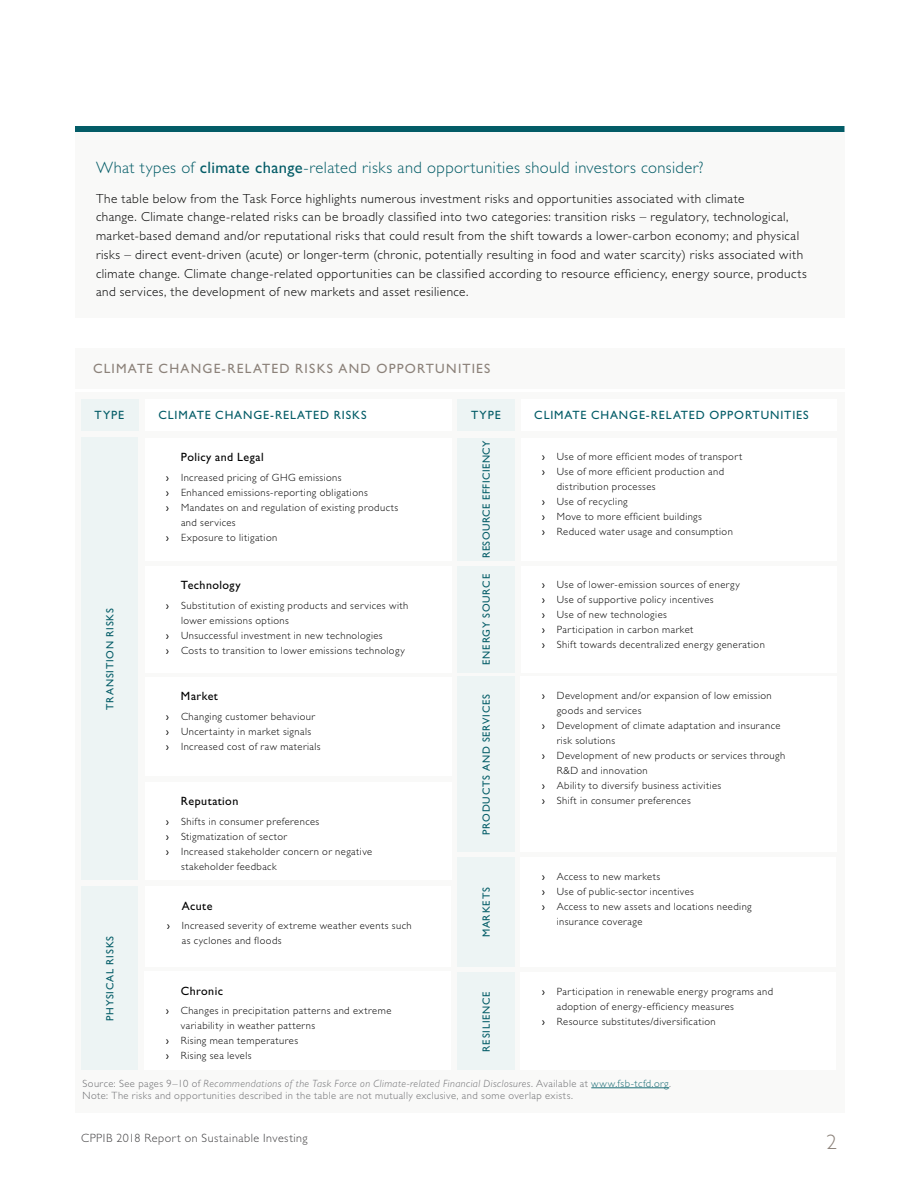
<style>
.page{position:relative;width:918px;height:1188px;background:#fff}
.page>*{position:absolute;margin:0;border:0;box-sizing:border-box;transform-origin:0 0}
.t1{font:300 21px "Gill Sans Std";color:#8c827a}
.t2{font:300 16.5px "Gill Sans Std";letter-spacing:.025em;color:#035c67}
.t3{font:13.5px "Gill Sans Std";letter-spacing:.09em;color:#8c827a}
.t4{font:300 13.2px/18.8px "Gill Sans Std";letter-spacing:.035em;color:#000}
.t5{font:12px "Gill Sans Std";letter-spacing:.075em;color:#035c67}
.t6{font:12px "Gill Sans Std";letter-spacing:.035em;color:#000}
.t7{font:300 12px "Gill Sans Std";letter-spacing:.045em;color:#414042}
.t8{font:300 10.5px/15px "Gill Sans Std";letter-spacing:.045em;color:#000}
.t9{font:300 10.5px/12px "Gill Sans Std";letter-spacing:.045em;color:#6d6e71}
.t10{font:10.5px "Gill Sans Std";letter-spacing:.08em;color:#035c67}
.t11{font:10.5px "Gill Sans Std";letter-spacing:.05em;color:#035c67}
.s1{font-weight:400}
.s2{font-style:italic}
.s3{color:#1c6d76}
</style>
<div class="page">
<div style="left:75px;top:393px;width:769px;height:720px;background:#f9f9f8"></div>
<div style="left:75px;top:132px;width:769px;height:185px;background:#f9f9f8"></div>
<div style="left:75px;top:126px;width:769px;height:6px;background:#035c67"></div>
<hr style="left:591px;top:1088px;width:78px;height:1px;background:#1c6d76">
<div style="left:81px;top:886px;width:57px;height:184px;background:#edf4f4"></div>
<div style="left:82px;top:438px;width:56px;height:442px;background:#edf4f4"></div>
<div style="left:81px;top:399px;width:57px;height:31px;background:#edf4f4"></div>
<div style="left:458px;top:973px;width:57px;height:97px;background:#edf4f4"></div>
<div style="left:458px;top:858px;width:57px;height:109px;background:#edf4f4"></div>
<div style="left:458px;top:566px;width:57px;height:107px;background:#edf4f4"></div>
<div style="left:458px;top:438px;width:57px;height:123px;background:#edf4f4"></div>
<div style="left:458px;top:677px;width:57px;height:175px;background:#edf4f4"></div>
<div style="left:458px;top:399px;width:57px;height:31px;background:#edf4f4"></div>
<div style="left:145px;top:438px;width:306px;height:123px;background:#fff"></div>
<div style="left:145px;top:566px;width:306px;height:107px;background:#fff"></div>
<div style="left:145px;top:677px;width:306px;height:99px;background:#fff"></div>
<div style="left:145px;top:782px;width:306px;height:98px;background:#fff"></div>
<div style="left:146px;top:886px;width:305px;height:81px;background:#fff"></div>
<div style="left:145px;top:972px;width:306px;height:98px;background:#fff"></div>
<div style="left:145px;top:399px;width:306px;height:31px;background:#fff"></div>
<div style="left:521px;top:438px;width:316px;height:123px;background:#fff"></div>
<div style="left:521px;top:566px;width:316px;height:107px;background:#fff"></div>
<div style="left:521px;top:677px;width:316px;height:175px;background:#fff"></div>
<div style="left:521px;top:858px;width:315px;height:109px;background:#fff"></div>
<div style="left:521px;top:973px;width:315px;height:97px;background:#fff"></div>
<div style="left:521px;top:399px;width:316px;height:31px;background:#fff"></div>
<div style="left:75px;top:348px;width:769px;height:40px;background:#f9f9f8"></div>
<h2 class="t2" style="left:96px;top:158px;width:609px">What types of <span class="s1">climate change</span>-related risks and opportunities should investors consider?</h2>
<p class="t4" style="left:96px;top:189px;width:712px">The table below from the Task Force highlights numerous investment risks and opportunities associated with climate<br>change. Climate change-related risks can be broadly classified into two categories: transition risks – regulatory, technological, market-based demand and/or reputational risks that could result from the shift towards a lower-carbon economy; and physical risks – direct event-driven (acute) or longer-term (chronic, potentially resulting in food and water scarcity) risks associated with climate change. Climate change-related opportunities can be classified according to resource efficiency, energy source, products and services, the development of new markets and asset resilience.</p>
<p class="t3" style="left:93px;top:360px;width:399px">CLIMATE CHANGE-RELATED RISKS AND OPPORTUNITIES</p>
<p class="t5" style="left:95px;top:408px;width:31px">TYPE</p>
<p class="t10" style="left:104px;top:710px;width:103px;rotate:-90deg">TRANSITION RISKS</p>
<p class="t10" style="left:104px;top:1021px;width:86px;rotate:-90deg">PHYSICAL RISKS</p>
<p class="t5" style="left:158px;top:408px;width:210px">CLIMATE CHANGE-RELATED RISKS</p>
<p class="t6" style="left:181px;top:450px;width:84px">Policy and Legal</p>
<p class="t8" style="left:166px;top:470px;width:177px"><span class="s1">›</span> Increased pricing of GHG emissions</p>
<p class="t8" style="left:166px;top:485px;width:203px"><span class="s1">›</span> Enhanced emissions-reporting obligations</p>
<p class="t8" style="left:166px;top:500px;width:234px"><span class="s1">›</span> Mandates on and regulation of existing products</p>
<p class="t8" style="left:181px;top:515px;width:56px">and services</p>
<p class="t8" style="left:166px;top:530px;width:113px"><span class="s1">›</span> Exposure to litigation</p>
<p class="t6" style="left:181px;top:579px;width:61px">Technology</p>
<p class="t8" style="left:166px;top:598px;width:244px"><span class="s1">›</span> Substitution of existing products and services with</p>
<p class="t8" style="left:181px;top:613px;width:109px">lower emissions options</p>
<p class="t8" style="left:166px;top:628px;width:218px"><span class="s1">›</span> Unsuccessful investment in new technologies</p>
<p class="t8" style="left:166px;top:643px;width:240px"><span class="s1">›</span> Costs to transition to lower emissions technology</p>
<p class="t6" style="left:181px;top:690px;width:38px">Market</p>
<p class="t8" style="left:166px;top:709px;width:156px"><span class="s1">›</span> Changing customer behaviour <span class="s1">›</span> Uncertainty in market signals<br><span class="s1">›</span> Increased cost of raw materials</p>
<p class="t6" style="left:181px;top:795px;width:59px">Reputation</p>
<p class="t8" style="left:166px;top:814px;width:155px"><span class="s1">›</span> Shifts in consumer preferences</p>
<p class="t8" style="left:166px;top:829px;width:123px"><span class="s1">›</span> Stigmatization of sector</p>
<p class="t8" style="left:166px;top:844px;width:208px"><span class="s1">›</span> Increased stakeholder concern or negative</p>
<p class="t8" style="left:181px;top:859px;width:97px">stakeholder feedback</p>
<p class="t6" style="left:182px;top:899px;width:32px">Acute</p>
<p class="t8" style="left:182px;top:918px;width:231px;text-indent:-15px"><span class="s1">›</span> Increased severity of extreme weather events such as cyclones and floods</p>
<p class="t6" style="left:181px;top:984px;width:44px">Chronic</p>
<p class="t8" style="left:166px;top:1003px;width:227px"><span class="s1">›</span> Changes in precipitation patterns and extreme</p>
<p class="t8" style="left:181px;top:1018px;width:136px">variability in weather patterns</p>
<p class="t8" style="left:166px;top:1033px;width:134px"><span class="s1">›</span> Rising mean temperatures</p>
<p class="t8" style="left:166px;top:1048px;width:87px"><span class="s1">›</span> Rising sea levels</p>
<p class="t5" style="left:471px;top:408px;width:31px">TYPE</p>
<p class="t11" style="left:480px;top:558px;width:119px;rotate:-90deg">RESOURCE EFFICIENCY</p>
<p class="t10" style="left:480px;top:665px;width:92px;rotate:-90deg">ENERGY SOURCE</p>
<p class="t10" style="left:480px;top:835px;width:142px;rotate:-90deg">PRODUCTS AND SERVICES</p>
<p class="t10" style="left:480px;top:937px;width:51px;rotate:-90deg">MARKETS</p>
<p class="t10" style="left:480px;top:1052px;width:62px;rotate:-90deg">RESILIENCE</p>
<p class="t5" style="left:534px;top:408px;width:276px">CLIMATE CHANGE-RELATED OPPORTUNITIES</p>
<p class="t8" style="left:542px;top:449px;width:202px"><span class="s1">›</span> Use of more efficient modes of transport</p>
<p class="t8" style="left:542px;top:464px;width:184px"><span class="s1">›</span> Use of more efficient production and</p>
<p class="t8" style="left:557px;top:479px;width:100px">distribution processes</p>
<p class="t8" style="left:542px;top:494px;width:87px"><span class="s1">›</span> Use of recycling</p>
<p class="t8" style="left:542px;top:509px;width:162px"><span class="s1">›</span> Move to more efficient buildings</p>
<p class="t8" style="left:542px;top:524px;width:193px"><span class="s1">›</span> Reduced water usage and consumption</p>
<p class="t8" style="left:542px;top:578px;width:225px"><span class="s1">›</span> Use of lower-emission sources of energy<br><span class="s1">›</span> Use of supportive policy incentives<br><span class="s1">›</span> Use of new technologies<br><span class="s1">›</span> Participation in carbon market<br><span class="s1">›</span> Shift towards decentralized energy generation</p>
<p class="t8" style="left:542px;top:688px;width:232px"><span class="s1">›</span> Development and/or expansion of low emission</p>
<p class="t8" style="left:557px;top:703px;width:86px">goods and services</p>
<p class="t8" style="left:542px;top:718px;width:240px"><span class="s1">›</span> Development of climate adaptation and insurance</p>
<p class="t8" style="left:557px;top:733px;width:60px">risk solutions</p>
<p class="t8" style="left:542px;top:748px;width:245px"><span class="s1">›</span> Development of new products or services through</p>
<p class="t8" style="left:557px;top:763px;width:92px">R&amp;D and innovation</p>
<p class="t8" style="left:542px;top:778px;width:181px"><span class="s1">›</span> Ability to diversify business activities</p>
<p class="t8" style="left:542px;top:793px;width:150px"><span class="s1">›</span> Shift in consumer preferences</p>
<p class="t8" style="left:542px;top:869px;width:120px"><span class="s1">›</span> Access to new markets</p>
<p class="t8" style="left:542px;top:884px;width:154px"><span class="s1">›</span> Use of public-sector incentives</p>
<p class="t8" style="left:542px;top:899px;width:211px"><span class="s1">›</span> Access to new assets and locations needing</p>
<p class="t8" style="left:557px;top:914px;width:87px">insurance coverage</p>
<p class="t8" style="left:542px;top:984px;width:233px"><span class="s1">›</span> Participation in renewable energy programs and</p>
<p class="t8" style="left:557px;top:999px;width:179px">adoption of energy-efficiency measures</p>
<p class="t8" style="left:542px;top:1014px;width:175px"><span class="s1">›</span> Resource substitutes/diversification</p>
<p class="t9" style="left:82px;top:1077px;width:590px">Source: See pages 9–10 of <span class="s2">Recommendations of the Task Force on Climate-related Financial Disclosures</span>. Available at <span class="s3">www.fsb-tcfd.org</span>.<br>Note: The risks and opportunities described in the table are not mutually exclusive, and some overlap exists.</p>
<p class="t7" style="left:81px;top:1132px;width:228px">CPPIB 2018 Report on Sustainable Investing</p>
<h1 class="t1" style="left:826px;top:1130px;width:12px">2</h1>
</div>
